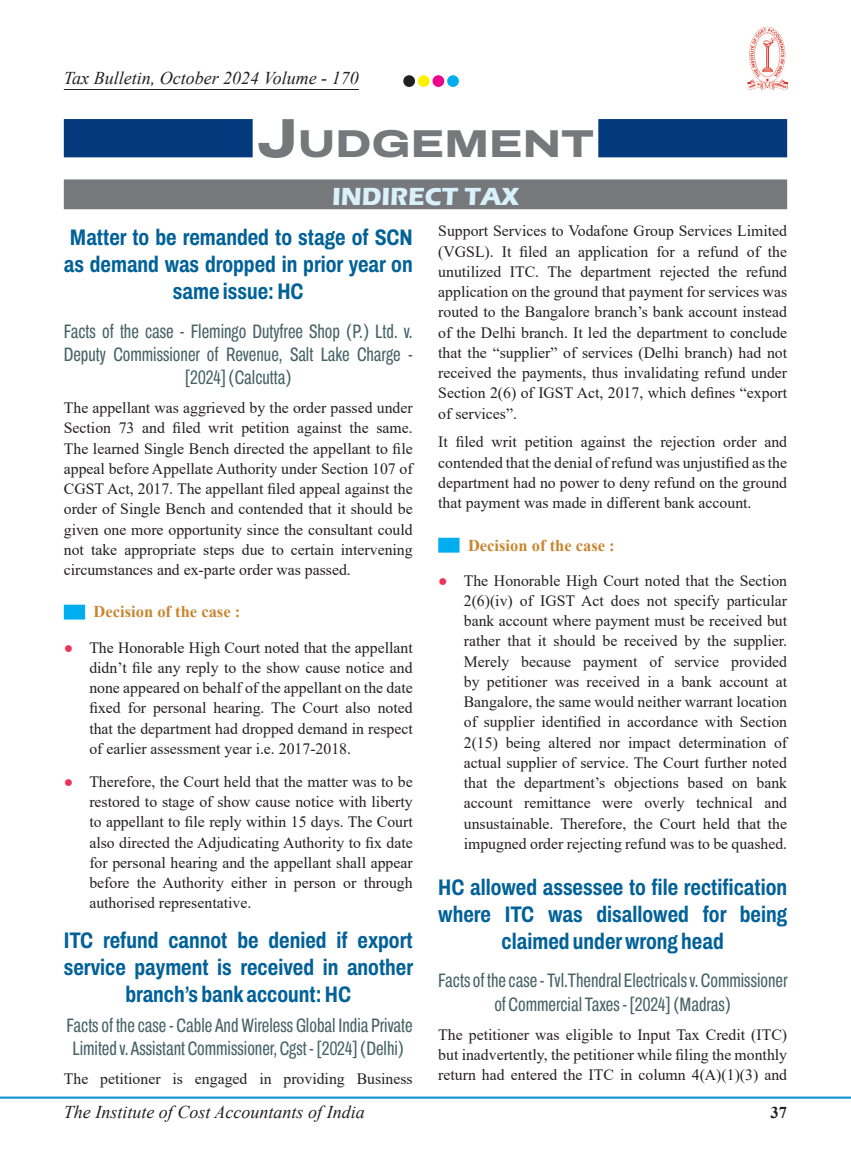
<style>
.page{position:relative;width:851px;height:1157px;background:#fff}
.page>*{position:absolute;margin:0;border:0;box-sizing:border-box;transform-origin:0 0}
.Notification___Press{font:800 38.85px "Archivo Expanded";color:#76787b}
.Indirect___Direct{font:700 25.5px "Eras ITC";color:#d9f1fb}
.Judgement_Head{font:700 22.5px/27px "Archivo Condensed";color:#016198;text-align:center}
.Judgement_sub_head{font:extra-condensed 19.5px/23.4px "Archivo";color:#466266;text-align:center}
.t1{font:italic 18px "Times New Roman";color:#231f20}
.New_Sub_Head{font:700 16.5px "Times New Roman";color:#c88630}
.t2{font:700 16.5px "Times New Roman";color:#231f20}
.Body{font:15.75px/20.2px "Times New Roman";color:#231f20;text-align:justify}
.s1{font-size:55.5px}
.s2{font-family:"Arial";font-weight:700;color:#ee3358}
</style>
<div class="page">
<hr style="left:0;top:1096px;width:850px;height:2px;background:#0d8fd0">
<img style="left:747px;top:26px;width:40px;height:64px">
<hr style="left:64px;top:89px;width:295px;height:1px;background:#231f20">
<div style="left:403px;top:75px;width:12px;height:12px;background:#231f20;border-radius:50%"></div>
<div style="left:418px;top:75px;width:11px;height:12px;background:#fff101;border-radius:50%"></div>
<div style="left:432px;top:75px;width:12px;height:12px;background:#ed028c;border-radius:50%"></div>
<div style="left:447px;top:75px;width:12px;height:12px;background:#00aeef;border-radius:50%"></div>
<div style="left:64px;top:604px;width:216px;height:15px;background:#00aeef"></div>
<div style="left:85px;top:600px;width:225px;height:21px;background:#fff"></div>
<div style="left:438px;top:538px;width:216px;height:14px;background:#00aeef"></div>
<div style="left:459px;top:533px;width:225px;height:22px;background:#fff"></div>
<div style="left:64px;top:119px;width:723px;height:38px;background:#05397e"></div>
<div style="left:253px;top:115px;width:345px;height:51px;background:#fff"></div>
<div style="left:64px;top:179px;width:723px;height:30px;background:#76787b"></div>
<p class="t1" style="left:64px;top:66px;width:296px">Tax Bulletin, October 2024 Volume - 170</p>
<p class="Notification___Press" style="left:257px;top:114px;width:338px"><span class="s1">J</span>UDGEMENT</p>
<p class="Indirect___Direct" style="left:332px;top:182px;width:188px">INDIRECT TAX</p>
<p class="Judgement_Head" style="left:64px;top:224px;width:350px">Matter to be remanded to stage of SCN as demand was dropped in prior year on same issue: HC</p>
<p class="Judgement_sub_head" style="left:64px;top:319px;width:350px">Facts of the case - Flemingo Dutyfree Shop (P.) Ltd. v.<br>Deputy Commissioner of Revenue, Salt Lake Charge - [2024] (Calcutta)</p>
<p class="Body" style="left:64px;top:397px;width:350px">The appellant was aggrieved by the order passed under Section 73 and filed writ petition against the same.<br>The learned Single Bench directed the appellant to file appeal before Appellate Authority under Section 107 of CGST Act, 2017. The appellant filed appeal against the order of Single Bench and contended that it should be given one more opportunity since the consultant could not take appropriate steps due to certain intervening circumstances and ex-parte order was passed.</p>
<p class="New_Sub_Head" style="left:94px;top:600px;width:148px">Decision of the case :</p>
<p class="Body" style="left:89px;top:636px;width:325px;text-indent:-26px"><span class="s2">●</span> The Honorable High Court noted that the appellant didn’t file any reply to the show cause notice and none appeared on behalf of the appellant on the date fixed for personal hearing. The Court also noted that the department had dropped demand in respect of earlier assessment year i.e. 2017-2018.</p>
<p class="Body" style="left:89px;top:771px;width:325px;text-indent:-26px"><span class="s2">●</span> Therefore, the Court held that the matter was to be restored to stage of show cause notice with liberty to appellant to file reply within 15 days. The Court also directed the Adjudicating Authority to fix date for personal hearing and the appellant shall appear before the Authority either in person or through authorised representative.</p>
<p class="Judgement_Head" style="left:64px;top:926px;width:351px">ITC refund cannot be denied if export service payment is received in another branch’s bank account: HC</p>
<p class="Judgement_sub_head" style="left:67px;top:1013px;width:347px">Facts of the case - Cable And Wireless Global India Private<br>Limited v. Assistant Commissioner, Cgst - [2024] (Delhi)</p>
<p class="Body" style="left:64px;top:1068px;width:350px">The petitioner is engaged in providing Business</p>
<p class="Body" style="left:438px;top:220px;width:350px">Support Services to Vodafone Group Services Limited (VGSL). It filed an application for a refund of the unutilized ITC. The department rejected the refund application on the ground that payment for services was routed to the Bangalore branch’s bank account instead of the Delhi branch. It led the department to conclude that the “supplier” of services (Delhi branch) had not received the payments, thus invalidating refund under Section 2(6) of IGST Act, 2017, which defines “export of services”.</p>
<p class="Body" style="left:438px;top:431px;width:350px">It filed writ petition against the rejection order and contended that the denial of refund was unjustified as the department had no power to deny refund on the ground that payment was made in different bank account.</p>
<p class="New_Sub_Head" style="left:468px;top:533px;width:148px">Decision of the case :</p>
<p class="Body" style="left:463px;top:570px;width:325px;text-indent:-26px"><span class="s2">●</span> The Honorable High Court noted that the Section 2(6)(iv) of IGST Act does not specify particular bank account where payment must be received but rather that it should be received by the supplier.<br>Merely because payment of service provided by petitioner was received in a bank account at Bangalore, the same would neither warrant location of supplier identified in accordance with Section 2(15) being altered nor impact determination of actual supplier of service. The Court further noted that the department’s objections based on bank account remittance were overly technical and unsustainable. Therefore, the Court held that the impugned order rejecting refund was to be quashed.</p>
<p class="Judgement_Head" style="left:438px;top:873px;width:350px">HC allowed assessee to file rectification where ITC was disallowed for being claimed under wrong head</p>
<p class="Judgement_sub_head" style="left:438px;top:969px;width:351px">Facts of the case - Tvl.Thendral Electricals v. Commissioner of Commercial Taxes - [2024] (Madras)</p>
<p class="Body" style="left:438px;top:1023px;width:350px">The petitioner was eligible to Input Tax Credit (ITC) but inadvertently, the petitioner while filing the monthly return had entered the ITC in column 4(A)(1)(3) and</p>
<p class="t1" style="left:64px;top:1099px;width:302px">The Institute of Cost Accountants of India</p>
<p class="t2" style="left:770px;top:1100px;width:18px">37</p>
</div>
